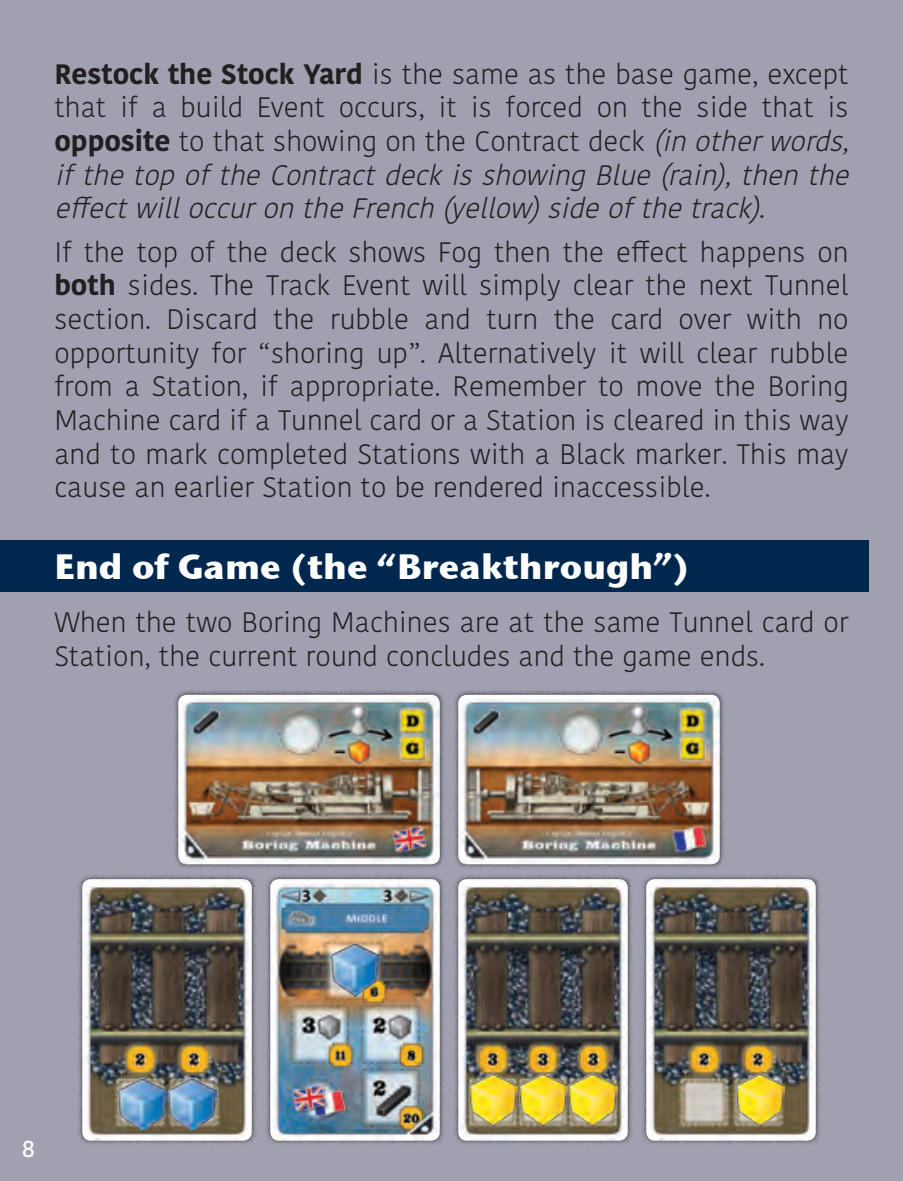
<style>
.page{position:relative;width:903px;height:1181px;background:#fff}
.page>*{position:absolute;margin:0;border:0;box-sizing:border-box;transform-origin:0 0}
.t1{font:700 35px "Stone Sans ITC";color:#fff}
.t2{font:300 28px/33.6px "Kohinoor Bangla";color:#231f20;text-align:justify}
.t3{font:italic 300 28px/33.6px "Kohinoor Bangla";color:#231f20}
.t4{font:500 24.5px "Kohinoor Bangla";color:#fff}
.s1{font-weight:700;font-style:normal}
.s2{font-style:normal}
.s3{font-weight:700}
</style>
<div class="page">
<div style="left:0;top:0;width:902px;height:1180px;background:#a0a0b1"></div>
<div style="left:0;top:539px;width:868px;height:52px;background:#00274e"></div>
<div style="left:265px;top:874px;width:179px;height:271px;background:#231f20;opacity:.75"></div>
<img style="left:270px;top:878px;width:169px;height:262px">
<div style="left:453px;top:874px;width:179px;height:271px;background:#231f20;opacity:.75"></div>
<img style="left:458px;top:878px;width:169px;height:262px">
<div style="left:641px;top:874px;width:179px;height:271px;background:#231f20;opacity:.75"></div>
<img style="left:646px;top:878px;width:169px;height:262px">
<div style="left:78px;top:874px;width:178px;height:271px;background:#231f20;opacity:.75"></div>
<img style="left:82px;top:878px;width:170px;height:262px">
<div style="left:453px;top:690px;width:271px;height:179px;background:#231f20;opacity:.75"></div>
<img style="left:458px;top:694px;width:261px;height:170px">
<div style="left:173px;top:690px;width:271px;height:179px;background:#231f20;opacity:.75"></div>
<img style="left:178px;top:694px;width:261px;height:170px">
<img style="left:468px;top:1072px;width:149px;height:54px">
<img style="left:735px;top:1072px;width:49px;height:54px">
<img style="left:118px;top:1077px;width:98px;height:54px">
<img style="left:330px;top:942px;width:49px;height:54px">
<p class="t3" style="left:54px;top:57px;width:804px"><span class="s1">Restock the Stock Yard</span> <span class="s2">is the same as the base game, except that if a build Event occurs, it is forced on the side that is </span><span class="s1">opposite</span> <span class="s2">to that showing on the Contract deck</span> (inotherwords, ifthetopoftheContractdeckisshowingBlue(rain),thenthe effectwilloccurontheFrench(yellow) sideofthetrack)<span class="s2">.</span></p>
<p class="t2" style="left:54px;top:235px;width:795px">If the top of the deck shows Fog then the effect happens on <span class="s3">both</span> sides. The Track Event will simply clear the next Tunnel section. Discard the rubble and turn the card over with no opportunity for “shoring up”. Alternatively it will clear rubble from a Station, if appropriate. Remember to move the Boring Machine card if a Tunnel card or a Station is cleared in this way and to mark completed Stations with a Black marker. This may cause an earlier Station to be rendered inaccessible.</p>
<p class="t1" style="left:54px;top:535px;width:636px">End of Game (the “Breakthrough”)</p>
<p class="t2" style="left:54px;top:605px;width:795px">When the two Boring Machines are at the same Tunnel card or<br>Station, the current round concludes and the game ends.</p>
<p class="t4" style="left:22px;top:1128px;width:15px">8</p>
</div>
